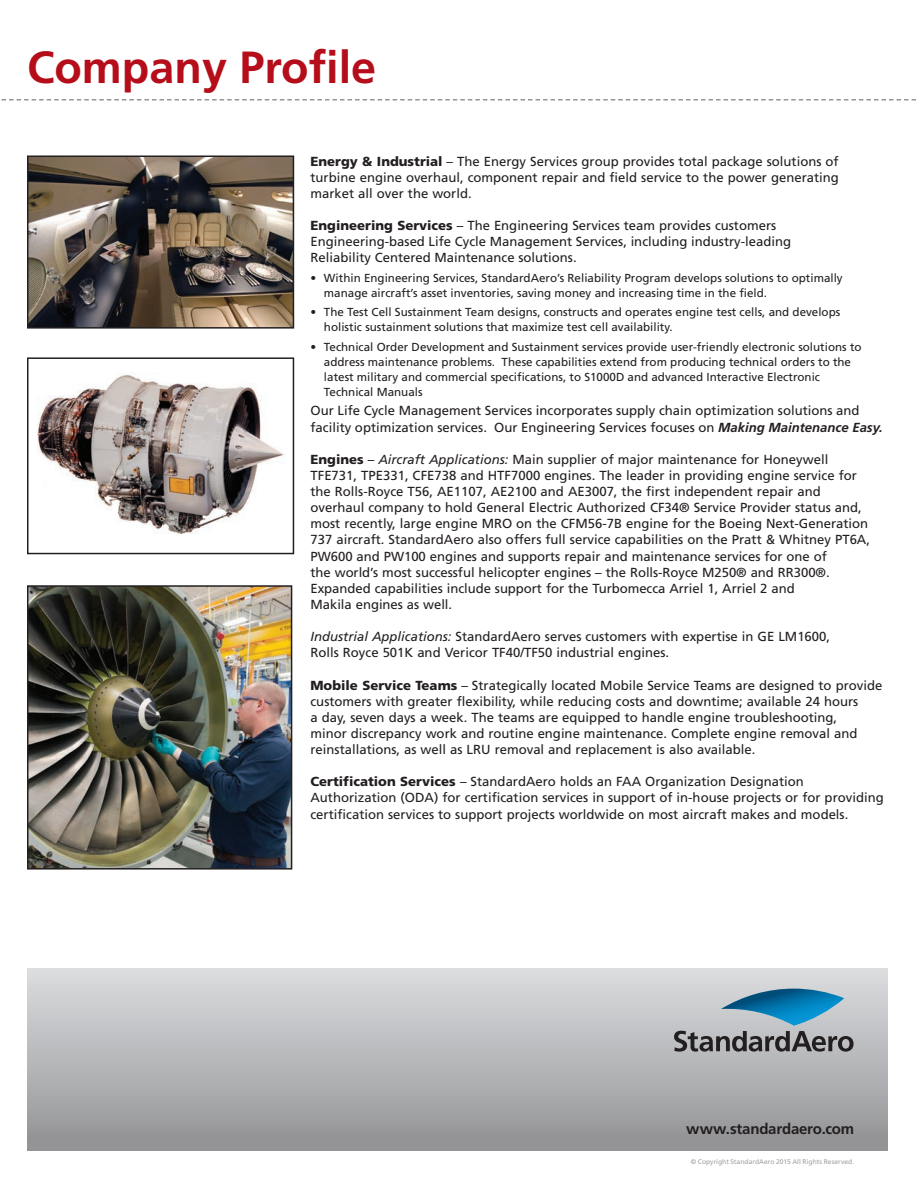
<style>
.page{position:relative;width:918px;height:1188px;background:#fff}
.page>*{position:absolute;margin:0;border:0;box-sizing:border-box;transform-origin:0 0}
.t1{font:700 45px "Frutiger";color:#b50e1a}
.t2{font:700 15px "Frutiger";letter-spacing:-.015em;color:#231f20}
.t3{font:13.2px/16.2px "Frutiger";color:#231f20}
.t4{font:11.7px/15px "Frutiger";color:#231f20}
.t5{font:6.75px "Frutiger";color:#9d9fa2}
.s1{font-weight:900}
.s2{font-weight:700;font-style:italic}
.s3{font-style:italic}
</style>
<div class="page">
<div style="left:27px;top:968px;width:861px;height:183px;background:linear-gradient(to bottom,#dcdee0,#919193)"></div>
<svg style="left:674px;top:989px;width:180px;height:63px;background:#849dab"></svg>
<svg style="left:1px;top:99px;width:915px;height:2px"></svg>
<img style="left:30px;top:588px;width:259px;height:279px">
<div style="left:27px;top:585px;width:265px;height:285px;border:2px solid #231f20"></div>
<img style="left:38px;top:374px;width:246px;height:160px">
<div style="left:27px;top:357px;width:267px;height:197px;border:2px solid #231f20"></div>
<img style="left:30px;top:158px;width:261px;height:168px">
<div style="left:27px;top:155px;width:267px;height:174px;border:2px solid #231f20"></div>
<p class="t1" style="left:27px;top:41px;width:351px">Company Profile</p>
<p class="t3" style="left:310px;top:153px;width:530px;text-align:justify"><span class="s1">Energy &amp; Industrial</span> – The Energy Services group provides total package solutions of turbine engine overhaul, component repair and field service to the power generating market all over the world.</p>
<p class="t3" style="left:310px;top:218px;width:467px"><span class="s1">Engineering Services</span> – The Engineering Services team provides customers</p>
<p class="t3" style="left:310px;top:234px;width:482px">Engineering-based Life Cycle Management Services, including industry-leading</p>
<p class="t3" style="left:310px;top:250px;width:268px">Reliability Centered Maintenance solutions.</p>
<p class="t4" style="left:324px;top:270px;width:520px;text-indent:-13px">• Within Engineering Services, StandardAero’s Reliability Program develops solutions to optimally manage aircraft’s asset inventories, saving money and increasing time in the field.</p>
<p class="t4" style="left:310px;top:305px;width:531px">• The Test Cell Sustainment Team designs, constructs and operates engine test cells, and develops</p>
<p class="t4" style="left:324px;top:320px;width:350px">holistic sustainment solutions that maximize test cell availability.</p>
<p class="t4" style="left:324px;top:339px;width:539px;text-indent:-13px">• Technical Order Development and Sustainment services provide user-friendly electronic solutions to address maintenance problems. These capabilities extend from producing technical orders to the latest military and commercial specifications, to S1000D and advanced Interactive Electronic</p>
<p class="t4" style="left:324px;top:384px;width:100px">Technical Manuals</p>
<p class="t3" style="left:310px;top:403px;width:574px">Our Life Cycle Management Services incorporates supply chain optimization solutions and facility optimization services. Our Engineering Services focuses on <span class="s2">Making Maintenance Easy.</span></p>
<p class="t3" style="left:310px;top:451px;width:561px"><span class="s1">Engines</span> – <span class="s3">Aircraft Applications:</span> Main supplier of major maintenance for Honeywell TFE731, TPE331, CFE738 and HTF7000 engines. The leader in providing engine service for the Rolls-Royce T56, AE1107, AE2100 and AE3007, the first independent repair and overhaul company to hold General Electric Authorized CF34® Service Provider status and, most recently, large engine MRO on the CFM56-7B engine for the Boeing Next-Generation 737 aircraft. StandardAero also offers full service capabilities on the Pratt &amp; Whitney PT6A, PW600 and PW100 engines and supports repair and maintenance services for one of<br>the world’s most successful helicopter engines – the Rolls-Royce M250® and RR300®.<br>Expanded capabilities include support for the Turbomecca Arriel 1, Arriel 2 and<br>Makila engines as well.</p>
<p class="t3" style="left:311px;top:629px;width:521px"><span class="s3">Industrial Applications:</span> StandardAero serves customers with expertise in GE LM1600,<br>Rolls Royce 501K and Vericor TF40/TF50 industrial engines.</p>
<p class="t3" style="left:311px;top:677px;width:573px"><span class="s1">Mobile Service Teams</span> – Strategically located Mobile Service Teams are designed to provide customers with greater flexibility, while reducing costs and downtime; available 24 hours<br>a day, seven days a week. The teams are equipped to handle engine troubleshooting,<br>minor discrepancy work and routine engine maintenance. Complete engine removal and reinstallations, as well as LRU removal and replacement is also available.</p>
<p class="t3" style="left:311px;top:774px;width:575px"><span class="s1">Certification Services</span> – StandardAero holds an FAA Organization Designation<br>Authorization (ODA) for certification services in support of in-house projects or for providing certification services to support projects worldwide on most aircraft makes and models.</p>
<p class="t2" style="left:686px;top:1119px;width:170px">www.standardaero.com</p>
<p class="t5" style="left:691px;top:1157px;width:165px">© Copyright StandardAero 2015 All Rights Reserved.</p>
</div>
